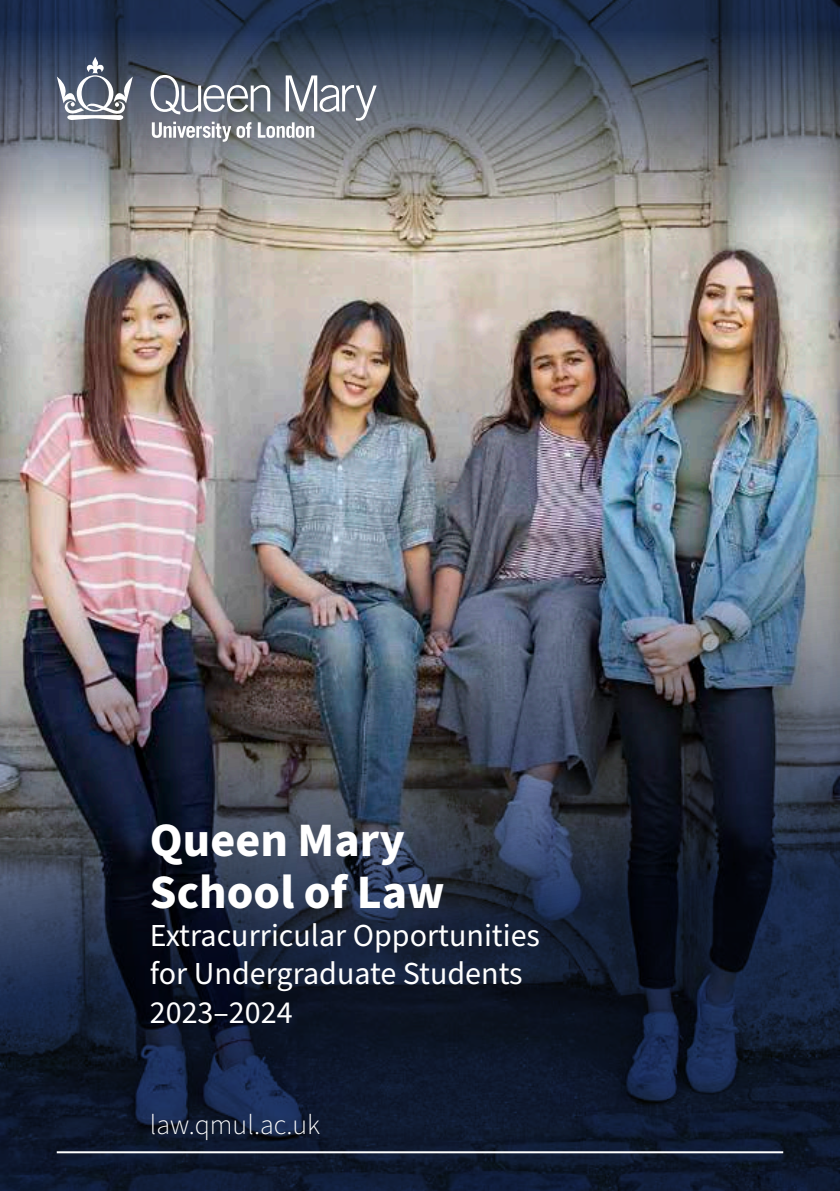
<style>
.page{position:relative;width:840px;height:1191px;background:#fff}
.page>*{position:absolute;margin:0;border:0;box-sizing:border-box;transform-origin:0 0}
.t1{font:700 48px/52px "Source Sans Pro";color:#fff}
.t2{font:32px/38.4px "Source Sans Pro";color:#fff}
.t3{font:300 28px "Source Sans Pro";color:#fff}
</style>
<div class="page">
<img style="left:0;top:374px;width:839px;height:76px">
<img style="left:0;top:450px;width:839px;height:741px">
<img style="left:0;top:0;width:839px;height:374px">
<svg style="left:150px;top:75px;width:226px;height:67px;background:#838992"></svg>
<svg style="left:57px;top:57px;width:76px;height:63px"></svg>
<hr style="left:57px;top:1151px;width:725px;height:2px;background:#fff">
<h1 class="t1" style="left:150px;top:814px;width:296px">Queen Mary<br>School of Law</h1>
<p class="t2" style="left:150px;top:917px;width:391px">Extracurricular Opportunities for Undergraduate Students<br>2023–2024</p>
<p class="t3" style="left:150px;top:1106px;width:172px">law.qmul.ac.uk</p>
</div>
